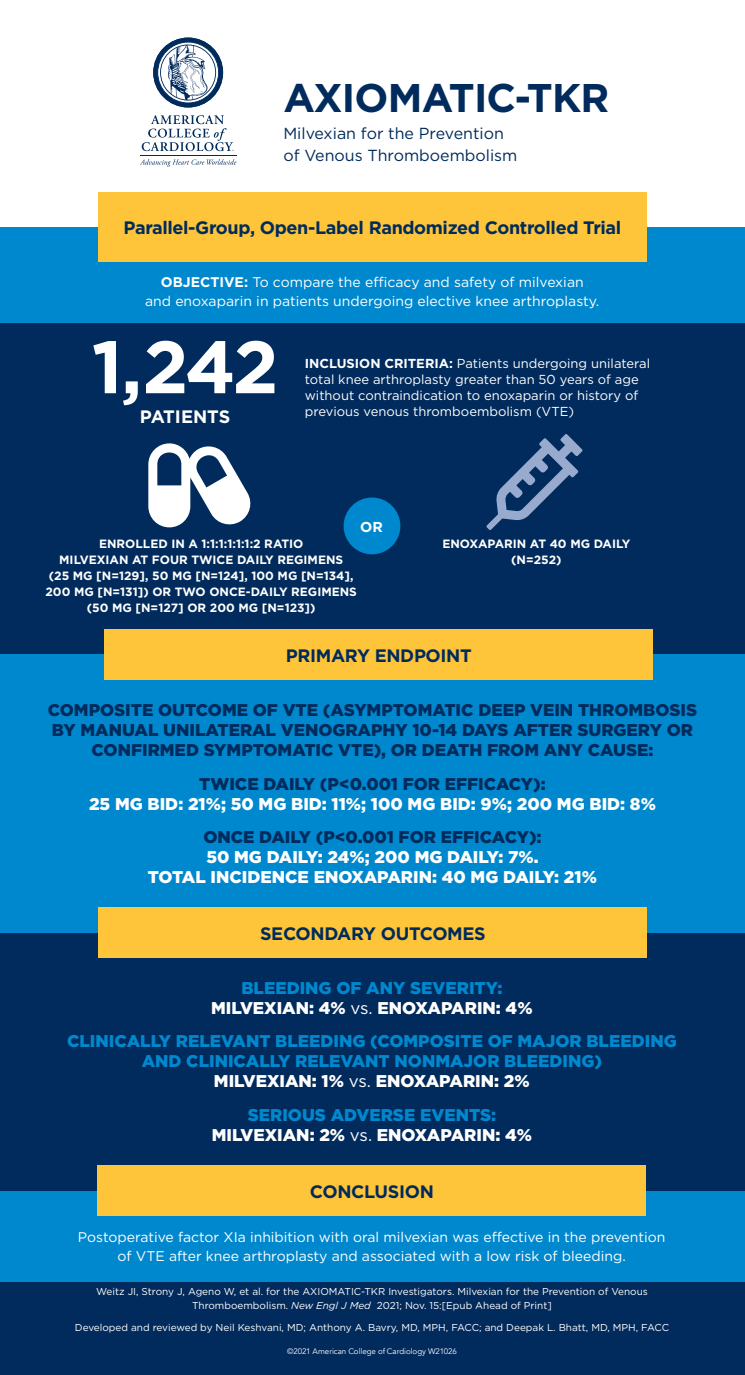
<style>
.page{position:relative;width:745px;height:1375px;background:#fff}
.page>*{position:absolute;margin:0;border:0;box-sizing:border-box;transform-origin:0 0}
.t1{font:700 74px "Gotham";color:#fff}
.t2{font:700 40px "Gotham";letter-spacing:-.02em;color:#002b5c}
.HEADER_SUBHEAD{font:700 18px "Gotham";letter-spacing:-.02em;color:#002b5c}
.t3{font:700 18px "Gotham";color:#fff}
.t4{font:900 17px/20px "Gotham";color:#fff;text-align:center}
.t5{font:900 17px/20px "Gotham";color:#002b5c;text-align:center}
.t6{font:900 17px/20px "Gotham";color:#0088ce;text-align:center}
.HEADER_COPY{font:16px/22px "Gotham";color:#002b5c}
.t7{font:700 14.4px "Gotham";color:#fff}
.text{font:14px/19px "Gotham";color:#fff;text-align:center}
.text-2{font:13px/16px "Gotham";color:#fff}
.t8{font:700 12px/16px "Gotham";color:#fff;text-align:center}
.t9{font:10px/14px "Gotham";color:#fff;text-align:center}
.Body_16_22{font:8px "Avenir";letter-spacing:-.005em;color:#fff}
.s1{font-weight:700}
.s2{color:#002b5c}
.s3{color:#0088ce}
.s4{font-weight:400}
.s5{color:#fff}
.s6{font-weight:400;color:#fff}
.s7{font-style:italic}
</style>
<div class="page">
<div style="left:0;top:227px;width:745px;height:97px;background:#0088ce"></div>
<div style="left:98px;top:192px;width:549px;height:70px;background:#fec53a"></div>
<div style="left:0;top:1270px;width:745px;height:105px;background:#002b5c"></div>
<div style="left:0;top:1190px;width:744px;height:92px;background:#0088ce"></div>
<div style="left:1px;top:324px;width:744px;height:330px;background:#002b5c"></div>
<div style="left:0;top:924px;width:745px;height:266px;background:#002b5c"></div>
<div style="left:98px;top:1165px;width:548px;height:51px;background:#fec53a"></div>
<svg style="left:142px;top:115px;width:92px;height:36px"></svg>
<svg style="left:152px;top:36px;width:73px;height:73px"></svg>
<svg style="left:153px;top:38px;width:70px;height:69px"></svg>
<hr style="left:140px;top:155px;width:97px;height:1px;background:#002b5c">
<svg style="left:140px;top:159px;width:96px;height:8px"></svg>
<div style="left:0;top:654px;width:745px;height:279px;background:#0088ce"></div>
<div style="left:104px;top:630px;width:549px;height:50px;background:#fec53a"></div>
<div style="left:99px;top:907px;width:548px;height:51px;background:#fec53a"></div>
<div style="left:344px;top:498px;width:56px;height:56px;background:#0088ce;border-radius:50%"></div>
<svg style="left:148px;top:443px;width:103px;height:84px"></svg>
<svg style="left:486px;top:434px;width:97px;height:96px"></svg>
<p class="t2" style="left:283px;top:71px;width:327px">AXIOMATIC-TKR</p>
<p class="HEADER_COPY" style="left:283px;top:122px;width:236px">Milvexian for the Prevention of Venous Thromboembolism</p>
<p class="HEADER_SUBHEAD" style="left:124px;top:216px;width:499px">Parallel-Group, Open-Label Randomized Controlled Trial</p>
<p class="text" style="left:145px;top:272px;width:456px"><span class="s1">OBJECTIVE:</span> To compare the efficacy and safety of milvexian<br>and enoxaparin in patients undergoing elective knee arthroplasty.</p>
<p class="t1" style="left:92px;top:318px;width:189px">1,242</p>
<p class="t3" style="left:140px;top:404px;width:92px">PATIENTS</p>
<p class="text-2" style="left:305px;top:356px;width:347px"><span class="s1">INCLUSION CRITERIA:</span> Patients undergoing unilateral total knee arthroplasty greater than 50 years of age without contraindication to enoxaparin or history of previous venous thromboembolism (VTE)</p>
<p class="t7" style="left:360px;top:517px;width:24px">OR</p>
<p class="t8" style="left:46px;top:536px;width:313px">ENROLLED IN A 1:1:1:1:1:1:2 RATIO<br>MILVEXIAN AT FOUR TWICE DAILY REGIMENS<br>(25 MG [N=129], 50 MG [N=124], 100 MG [N=134], 200 MG [N=131]) OR TWO ONCE-DAILY REGIMENS (50 MG [N=127] OR 200 MG [N=123])</p>
<p class="t8" style="left:442px;top:536px;width:190px">ENOXAPARIN AT 40 MG DAILY (N=252)</p>
<p class="HEADER_SUBHEAD" style="left:286px;top:644px;width:187px">PRIMARY ENDPOINT</p>
<p class="t5" style="left:48px;top:700px;width:651px">COMPOSITE OUTCOME OF VTE (ASYMPTOMATIC DEEP VEIN THROMBOSIS<br>BY MANUAL UNILATERAL VENOGRAPHY 10-14 DAYS AFTER SURGERY OR<br>CONFIRMED SYMPTOMATIC VTE), OR DEATH FROM ANY CAUSE:</p>
<p class="t4" style="left:89px;top:773px;width:568px"><span class="s2">TWICE DAILY (P&lt;0.001 FOR EFFICACY):<br></span>25 MG BID: 21%; 50 MG BID: 11%; 100 MG BID: 9%; 200 MG BID: 8%</p>
<p class="t4" style="left:148px;top:827px;width:451px"><span class="s2">ONCE DAILY (P&lt;0.001 FOR EFFICACY):<br></span>50 MG DAILY: 24%; 200 MG DAILY: 7%.<br>TOTAL INCIDENCE ENOXAPARIN: 40 MG DAILY: 21%</p>
<p class="HEADER_SUBHEAD" style="left:260px;top:921px;width:227px">SECONDARY OUTCOMES</p>
<p class="t4" style="left:211px;top:978px;width:323px"><span class="s3">BLEEDING OF ANY SEVERITY:<br></span>MILVEXIAN: 4% <span class="s4">vs.</span> ENOXAPARIN: 4%</p>
<p class="t6" style="left:67px;top:1031px;width:611px">CLINICALLY RELEVANT BLEEDING (COMPOSITE OF MAJOR BLEEDING<br>AND CLINICALLY RELEVANT NONMAJOR BLEEDING)<br><span class="s5">MILVEXIAN: 1%</span> <span class="s6">vs.</span> <span class="s5">ENOXAPARIN: 2%</span></p>
<p class="t4" style="left:212px;top:1105px;width:322px"><span class="s3">SERIOUS ADVERSE EVENTS:<br></span>MILVEXIAN: 2% <span class="s4">vs.</span> ENOXAPARIN: 4%</p>
<p class="HEADER_SUBHEAD" style="left:310px;top:1179px;width:125px">CONCLUSION</p>
<p class="text" style="left:78px;top:1227px;width:589px">Postoperative factor XIa inhibition with oral milvexian was effective in the prevention of VTE after knee arthroplasty and associated with a low risk of bleeding.</p>
<p class="t9" style="left:96px;top:1284px;width:553px">Weitz JI, Strony J, Ageno W, et al. for the AXIOMATIC-TKR Investigators. Milvexian for the Prevention of Venous<br>Thromboembolism. <span class="s7">New Engl J Med</span> 2021; Nov. 15:[Epub Ahead of Print]</p>
<p class="t9" style="left:75px;top:1320px;width:596px">Developed and reviewed by Neil Keshvani, MD; Anthony A. Bavry, MD, MPH, FACC; and Deepak L. Bhatt, MD, MPH, FACC</p>
<p class="Body_16_22" style="left:287px;top:1347px;width:171px">©2021 American College of Cardiology W21026</p>
</div>
